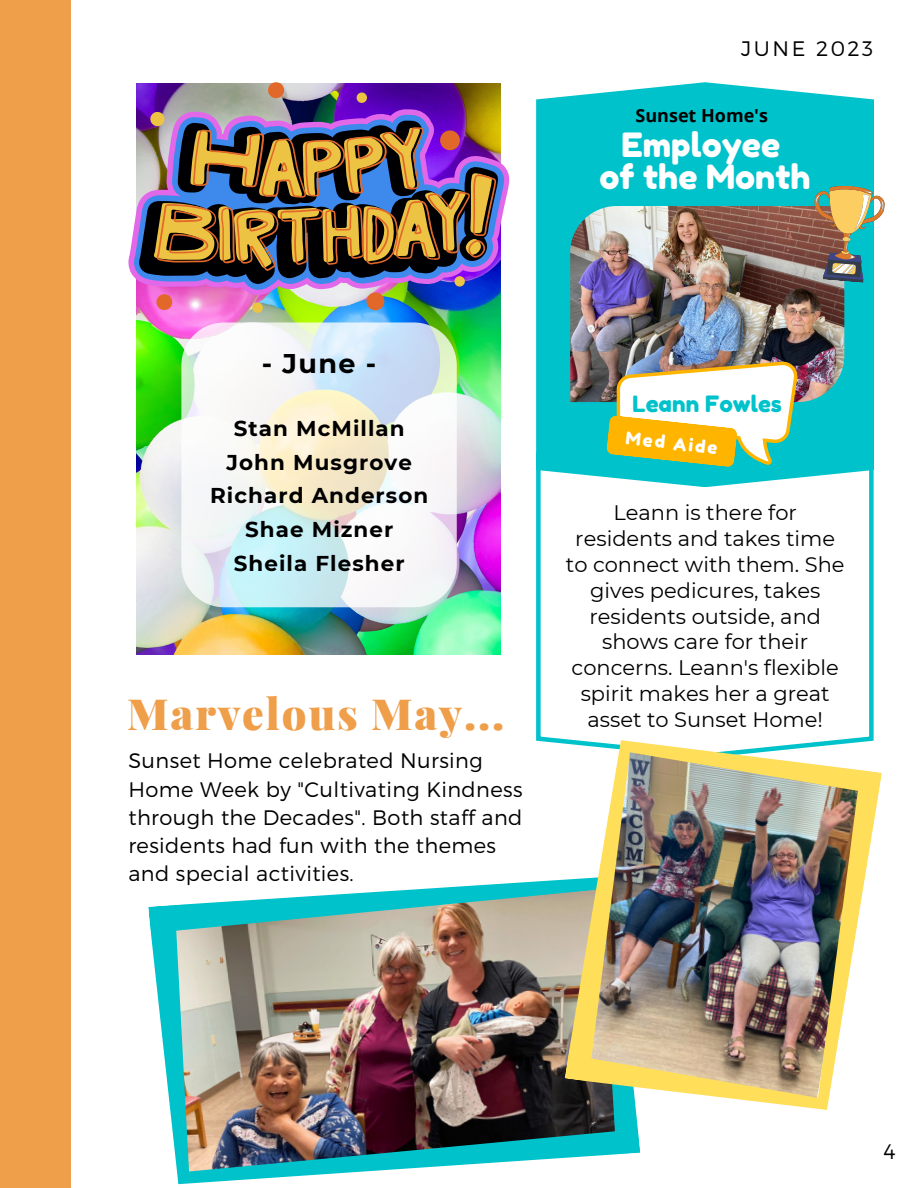
<style>
.page{position:relative;width:918px;height:1188px;background:#fff}
.page>*{position:absolute;margin:0;border:0;box-sizing:border-box;transform-origin:0 0}
.t1{font:900 43.05px "Playfair Display";letter-spacing:.045em;color:#ef9e4a}
.t2{font:33.45px "Fredoka One";color:#fff}
.t3{font:700 27px "Montserrat";color:#000}
.t4{font:22.5px "Fredoka One";color:#00c2cb}
.t5{font:700 21.45px "Montserrat";letter-spacing:.05em;color:#000}
.t6{font:21px/25.8px "Montserrat";color:#000;text-align:center}
.t7{font:300 21px/28.2px "Montserrat";letter-spacing:.02em;color:#000}
.t8{font:300 21px "Montserrat";letter-spacing:.12em;color:#000}
.t9{font:700 18px "Open Sans";color:#000}
.t10{font:17.4px "Fredoka One";color:#fff}
</style>
<div class="page">
<div style="left:0;top:0;width:70px;height:1188px;background:#ef9e4a"></div>
<img style="left:136px;top:84px;width:365px;height:570px">
<svg style="left:181px;top:322px;width:276px;height:285px;fill:#f5f4f7"></svg>
<svg style="left:536px;top:487px;width:338px;height:257px"></svg>
<svg style="left:536px;top:82px;width:338px;height:405px;fill:#00c2cb"></svg>
<img style="left:570px;top:206px;width:274px;height:196px">
<svg style="left:606px;top:361px;width:192px;height:106px"></svg>
<img style="left:808px;top:183px;width:77px;height:101px">
<svg style="left:128px;top:109px;width:382px;height:186px"></svg>
<svg style="left:133px;top:115px;width:372px;height:175px"></svg>
<svg style="left:156px;top:294px;width:16px;height:16px"></svg>
<svg style="left:252px;top:303px;width:11px;height:10px"></svg>
<div style="left:366px;top:292px;width:18px;height:18px;background:#e2682a;border-radius:50%"></div>
<svg style="left:357px;top:93px;width:10px;height:10px"></svg>
<svg style="left:268px;top:82px;width:16px;height:16px"></svg>
<svg style="left:138px;top:112px;width:361px;height:175px"></svg>
<img style="left:148px;top:879px;width:492px;height:305px">
<img style="left:565px;top:740px;width:317px;height:370px">
<p class="t8" style="left:741px;top:35px;width:133px">JUNE 2023</p>
<p class="t9" style="left:636px;top:103px;width:134px">Sunset Home's</p>
<p class="t2" style="left:621px;top:124px;width:160px">Employee</p>
<p class="t2" style="left:600px;top:157px;width:213px">of the Month</p>
<p class="t3" style="left:262px;top:347px;width:116px">- June -</p>
<p class="t5" style="left:234px;top:415px;width:172px">Stan McMillan</p>
<p class="t5" style="left:227px;top:449px;width:187px">John Musgrove</p>
<p class="t5" style="left:210px;top:483px;width:220px">Richard Anderson</p>
<p class="t5" style="left:245px;top:516px;width:150px">Shae Mizner</p>
<p class="t5" style="left:234px;top:550px;width:172px">Sheila Flesher</p>
<p class="t1" style="left:127px;top:683px;width:379px">Marvelous May...</p>
<p class="t7" style="left:128px;top:746px;width:396px">Sunset Home celebrated Nursing<br>Home Week by "Cultivating Kindness through the Decades". Both staff and residents had fun with the themes and special activities.</p>
<p class="t4" style="left:633px;top:390px;width:151px">Leann Fowles</p>
<p class="t10" style="left:627px;top:428px;width:94px;rotate:6deg">Med Aide</p>
<p class="t6" style="left:566px;top:500px;width:280px">Leann is there for residents and takes time to connect with them. She gives pedicures, takes residents outside, and shows care for their concerns. Leann's flexible spirit makes her a great asset to Sunset Home!</p>
<p class="t7" style="left:883px;top:1136px;width:14px">4</p>
</div>
